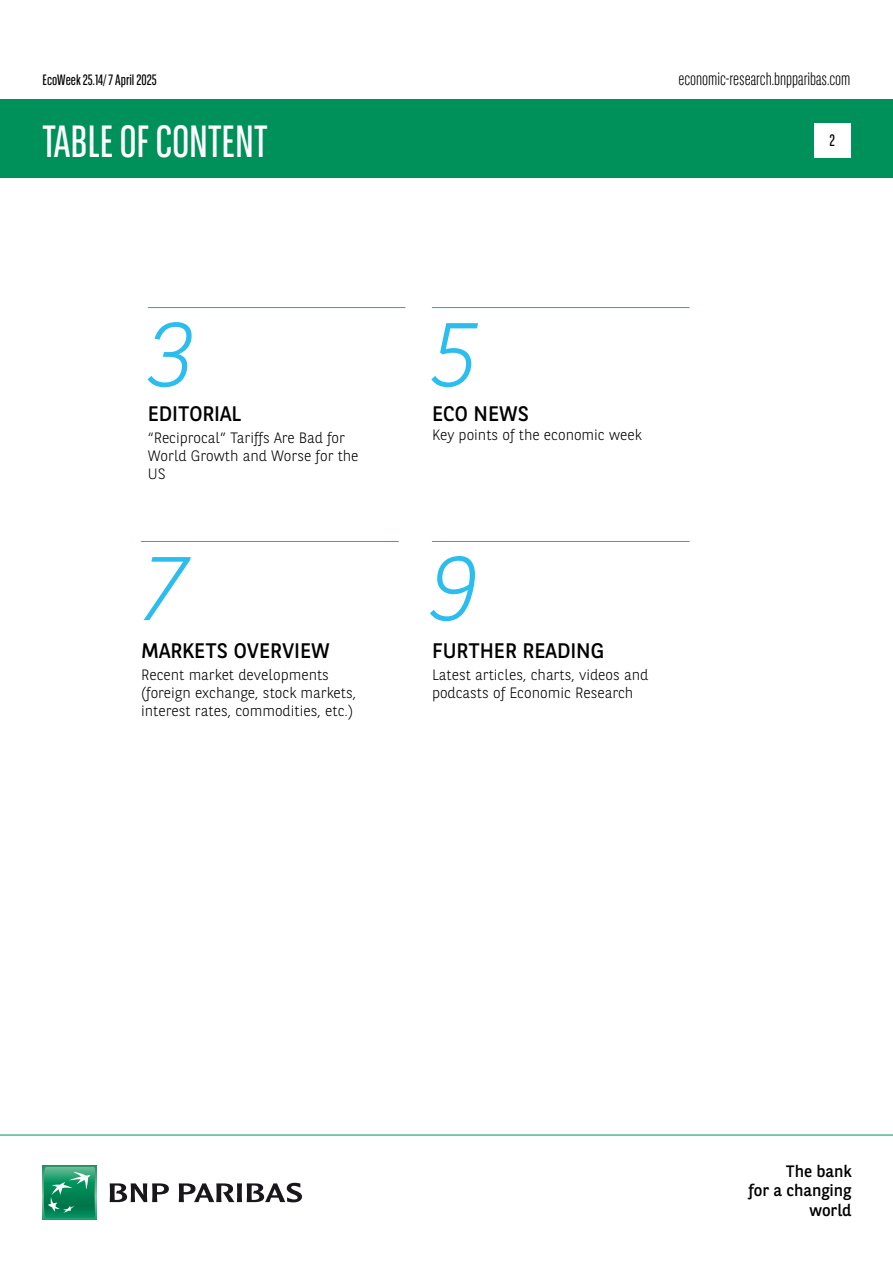
<style>
.page{position:relative;width:893px;height:1263px;background:#fff}
.page>*{position:absolute;margin:0;border:0;box-sizing:border-box;transform-origin:0 0}
.t1{font:italic 300 90px "BNPP Sans";color:#2abdee}
.t2{font:45px "BNPP Sans Condensed";color:#fff}
.t3{font:21px "BNPP Sans";color:#000}
.t4{font:300 18px "BNPP Sans Condensed";color:#000}
.t5{font:16.5px/19.8px "BNPP Sans";color:#000;text-align:right}
.t6{font:16.5px "BNPP Sans Condensed";color:#000}
.t7{font:300 15px/18px "BNPP Sans";color:#000}
.t8{font:15px "BNPP Sans Condensed";color:#000}
</style>
<div class="page">
<div style="left:1px;top:99px;width:892px;height:78px;background:#00915b"></div>
<svg style="left:43px;top:1166px;width:53px;height:53px"></svg>
<svg style="left:44px;top:1167px;width:51px;height:51px;background:#26996e"></svg>
<svg style="left:110px;top:1183px;width:59px;height:19px"></svg>
<svg style="left:179px;top:1183px;width:123px;height:19px"></svg>
<hr style="left:0;top:1135px;width:893px;height:1px;background:#00915b">
<div style="left:814px;top:123px;width:36px;height:34px;background:#fff"></div>
<hr style="left:432px;top:541px;width:258px;height:1px;background:#00b0f0">
<hr style="left:148px;top:307px;width:257px;height:1px;background:#00b0f0">
<hr style="left:141px;top:541px;width:258px;height:1px;background:#00b0f0">
<hr style="left:432px;top:307px;width:258px;height:1px;background:#00b0f0">
<p class="t8" style="left:43px;top:70px;width:116px">EcoWeek 25.14/ 7 April 2025</p>
<p class="t4" style="left:678px;top:67px;width:174px">economic-research.bnpparibas.com</p>
<h2 class="t2" style="left:43px;top:113px;width:227px">TABLE OF CONTENT</h2>
<h1 class="t1" style="left:147px;top:293px;width:49px">3</h1>
<h3 class="t3" style="left:148px;top:399px;width:95px">EDITORIAL</h3>
<p class="t7" style="left:148px;top:428px;width:212px">“Reciprocal” Tariffs Are Bad for<br>World Growth and Worse for the<br>US</p>
<h1 class="t1" style="left:141px;top:527px;width:49px">7</h1>
<h3 class="t3" style="left:141px;top:636px;width:190px">MARKETS OVERVIEW</h3>
<p class="t7" style="left:141px;top:665px;width:217px">Recent market developments (foreign exchange, stock markets, interest rates, commodities, etc.)</p>
<h1 class="t1" style="left:432px;top:293px;width:49px">5</h1>
<h3 class="t3" style="left:432px;top:399px;width:99px">ECO NEWS</h3>
<p class="t7" style="left:432px;top:425px;width:211px">Key points of the economic week</p>
<h1 class="t1" style="left:432px;top:527px;width:49px">9</h1>
<h3 class="t3" style="left:432px;top:636px;width:174px">FURTHER READING</h3>
<p class="t7" style="left:432px;top:665px;width:218px">Latest articles, charts, videos and podcasts of Economic Research</p>
<p class="t6" style="left:829px;top:130px;width:7px">2</p>
<p class="t5" style="left:748px;top:1160px;width:104px">The bank<br>for a changing world</p>
</div>
